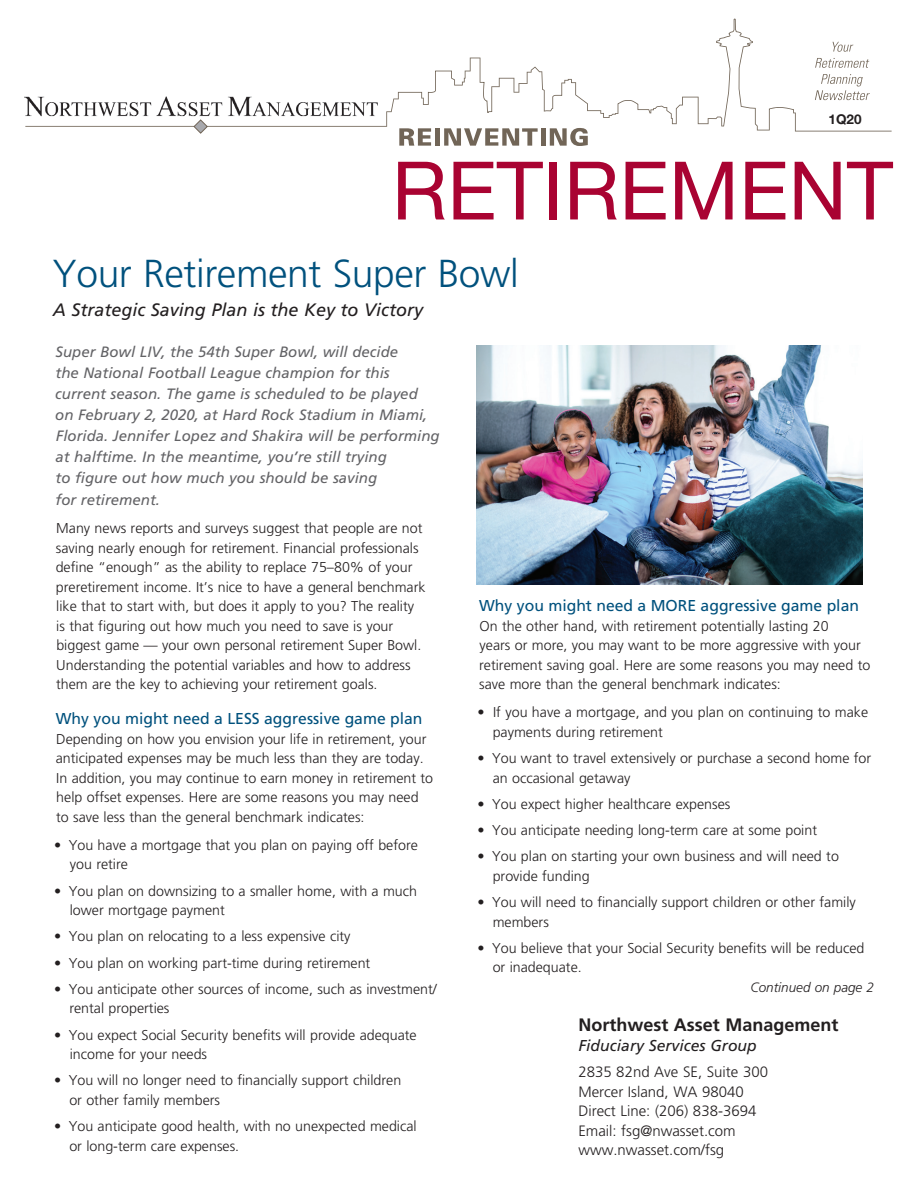
<style>
.page{position:relative;width:918px;height:1188px;background:#fff}
.page>*{position:absolute;margin:0;border:0;box-sizing:border-box;transform-origin:0 0}
.story_title_frutiger{font:300 39px "Frutiger";letter-spacing:-.01em;color:#00517d}
.Story_subtitle_bold{font:italic 18px "Frutiger";color:#231f20}
.story_subheads{font:700 18px "Frutiger";color:#231f20}
.subheads{font:15.75px "Frutiger";color:#00517d}
.story_subheads-2{font:italic 15.75px "Frutiger";color:#231f20}
.italic_callout{font:italic 15px/21px "Frutiger";color:#636366}
.story_subheads-3{font:300 15px "Frutiger";color:#231f20}
.body_copy{font:300 14.25px/19.5px "Frutiger";color:#231f20}
.continued{font:italic 300 13.5px "Frutiger";color:#231f20}
.story_subheads-4{font:700 13.5px "Helvetica Neue";color:#231f20}
</style>
<div class="page">
<img style="left:476px;top:345px;width:387px;height:240px">
<svg style="left:25px;top:19px;width:867px;height:113px"></svg>
<svg style="left:399px;top:128px;width:32px;height:18px"></svg>
<div style="left:435px;top:128px;width:5px;height:18px;background:#716557"></div>
<svg style="left:444px;top:128px;width:94px;height:18px"></svg>
<hr style="left:541px;top:128px;width:4px;height:18px;background:#716557">
<svg style="left:550px;top:128px;width:38px;height:18px"></svg>
<svg style="left:398px;top:162px;width:47px;height:57px"></svg>
<svg style="left:453px;top:162px;width:90px;height:57px"></svg>
<div style="left:550px;top:162px;width:7px;height:57px;background:#a90332"></div>
<svg style="left:570px;top:162px;width:47px;height:57px"></svg>
<svg style="left:626px;top:162px;width:40px;height:57px"></svg>
<svg style="left:675px;top:162px;width:58px;height:57px"></svg>
<svg style="left:745px;top:162px;width:40px;height:57px"></svg>
<svg style="left:795px;top:162px;width:46px;height:57px"></svg>
<svg style="left:847px;top:162px;width:46px;height:57px"></svg>
<svg style="left:193px;top:119px;width:15px;height:15px"></svg>
<p class="story_subheads-4" style="left:829px;top:111px;width:35px">1Q20</p>
<p class="story_title_frutiger" style="left:53px;top:252px;width:467px">Your Retirement Super Bowl</p>
<p class="Story_subtitle_bold" style="left:53px;top:299px;width:372px">A Strategic Saving Plan is the Key to Victory</p>
<p class="italic_callout" style="left:55px;top:341px;width:386px">Super Bowl LIV, the 54th Super Bowl, will decide<br>the National Football League champion for this current season. The game is scheduled to be played on February 2, 2020, at Hard Rock Stadium in Miami, Florida. Jennifer Lopez and Shakira will be performing at halftime. In the meantime, you’re still trying<br>to figure out how much you should be saving</p>
<p class="italic_callout" style="left:56px;top:489px;width:106px">for retirement.</p>
<p class="body_copy" style="left:56px;top:519px;width:371px">Many news reports and surveys suggest that people are not saving nearly enough for retirement. Financial professionals define “enough” as the ability to replace 75–80% of your preretirement income. It’s nice to have a general benchmark like that to start with, but does it apply to you? The reality is that figuring out how much you need to save is your biggest game — your own personal retirement Super Bowl.<br>Understanding the potential variables and how to address them are the key to achieving your retirement goals.</p>
<p class="subheads" style="left:56px;top:710px;width:368px">Why you might need a LESS aggressive game plan</p>
<p class="body_copy" style="left:56px;top:729px;width:379px">Depending on how you envision your life in retirement, your anticipated expenses may be much less than they are today.<br>In addition, you may continue to earn money in retirement to help offset expenses. Here are some reasons you may need to save less than the general benchmark indicates:</p>
<p class="body_copy" style="left:70px;top:835px;width:350px;text-indent:-16px">• You have a mortgage that you plan on paying off before you retire</p>
<p class="body_copy" style="left:70px;top:881px;width:349px;text-indent:-15px">• You plan on downsizing to a smaller home, with a much lower mortgage payment</p>
<p class="body_copy" style="left:54px;top:927px;width:298px">• You plan on relocating to a less expensive city</p>
<p class="body_copy" style="left:54px;top:953px;width:318px">• You plan on working part-time during retirement</p>
<p class="body_copy" style="left:69px;top:979px;width:369px;text-indent:-15px">• You anticipate other sources of income, such as investment/ rental properties</p>
<p class="body_copy" style="left:70px;top:1025px;width:348px;text-indent:-15px">• You expect Social Security benefits will provide adequate income for your needs</p>
<p class="body_copy" style="left:69px;top:1071px;width:333px;text-indent:-15px">• You will no longer need to financially support children or other family members</p>
<p class="body_copy" style="left:69px;top:1117px;width:349px;text-indent:-15px">• You anticipate good health, with no unexpected medical or long-term care expenses.</p>
<p class="subheads" style="left:479px;top:597px;width:381px">Why you might need a MORE aggressive game plan</p>
<p class="body_copy" style="left:479px;top:616px;width:393px">On the other hand, with retirement potentially lasting 20<br>years or more, you may want to be more aggressive with your retirement saving goal. Here are some reasons you may need to save more than the general benchmark indicates:</p>
<p class="body_copy" style="left:493px;top:703px;width:377px;text-indent:-15px">• If you have a mortgage, and you plan on continuing to make payments during retirement</p>
<p class="body_copy" style="left:493px;top:749px;width:380px;text-indent:-15px">• You want to travel extensively or purchase a second home for an occasional getaway</p>
<p class="body_copy" style="left:478px;top:794px;width:254px">• You expect higher healthcare expenses</p>
<p class="body_copy" style="left:478px;top:821px;width:341px">• You anticipate needing long-term care at some point</p>
<p class="body_copy" style="left:493px;top:847px;width:348px;text-indent:-15px">• You plan on starting your own business and will need to provide funding</p>
<p class="body_copy" style="left:493px;top:893px;width:365px;text-indent:-15px">• You will need to financially support children or other family members</p>
<p class="body_copy" style="left:493px;top:938px;width:373px;text-indent:-15px">• You believe that your Social Security benefits will be reduced or inadequate.</p>
<p class="continued" style="left:751px;top:980px;width:125px">Continued on page 2</p>
<p class="story_subheads" style="left:578px;top:1015px;width:262px">Northwest Asset Management</p>
<p class="story_subheads-2" style="left:578px;top:1036px;width:180px">Fiduciary Services Group</p>
<p class="story_subheads-3" style="left:578px;top:1063px;width:191px">2835 82nd Ave SE, Suite 300</p>
<p class="story_subheads-3" style="left:578px;top:1083px;width:167px">Mercer Island, WA 98040</p>
<p class="story_subheads-3" style="left:578px;top:1102px;width:179px">Direct Line: (206) 838-3694</p>
<p class="story_subheads-3" style="left:578px;top:1122px;width:159px">Email: fsg@nwasset.com</p>
<p class="story_subheads-3" style="left:578px;top:1141px;width:147px">www.nwasset.com/fsg</p>
</div>
